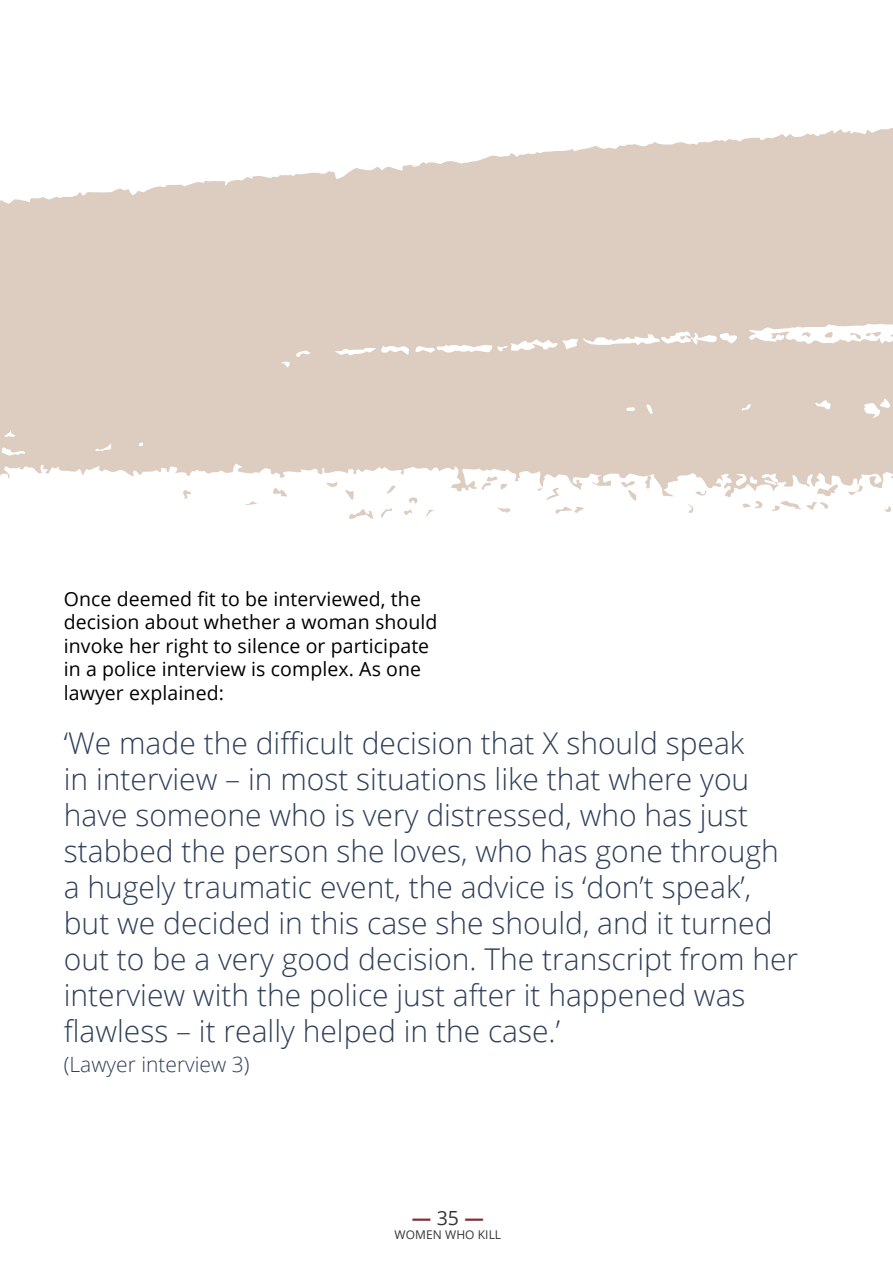
<style>
.page{position:relative;width:893px;height:1263px;background:#fff}
.page>*{position:absolute;margin:0;border:0;box-sizing:border-box;transform-origin:0 0}
.t1{font:300 30px/36px "Open Sans";color:#2e3f59}
.t2{font:300 21px "Open Sans";color:#2e3f59}
.t3{font:19.5px/23.4px "Open Sans";letter-spacing:.005em;color:#000}
.t4{font:700 19.5px "Open Sans";color:#7e3238}
.t5{font:12px "Open Sans";letter-spacing:.005em;color:#353535}
.s1{font-weight:400;color:#353535}
</style>
<div class="page">
<svg style="left:0;top:128px;width:893px;height:372px;fill:#ddcdc0"></svg>
<svg style="left:349px;top:509px;width:24px;height:10px"></svg>
<svg style="left:273px;top:487px;width:14px;height:10px"></svg>
<svg style="left:847px;top:485px;width:16px;height:10px"></svg>
<svg style="left:546px;top:487px;width:13px;height:13px"></svg>
<svg style="left:497px;top:507px;width:13px;height:6px"></svg>
<svg style="left:408px;top:497px;width:10px;height:7px"></svg>
<svg style="left:555px;top:506px;width:29px;height:8px"></svg>
<svg style="left:644px;top:475px;width:8px;height:13px"></svg>
<svg style="left:824px;top:331px;width:10px;height:7px"></svg>
<svg style="left:890px;top:334px;width:3px;height:4px"></svg>
<svg style="left:403px;top:510px;width:10px;height:5px"></svg>
<svg style="left:344px;top:490px;width:10px;height:10px"></svg>
<svg style="left:182px;top:490px;width:9px;height:9px"></svg>
<svg style="left:385px;top:486px;width:11px;height:8px"></svg>
<svg style="left:695px;top:490px;width:11px;height:6px"></svg>
<svg style="left:800px;top:331px;width:11px;height:7px"></svg>
<svg style="left:426px;top:510px;width:8px;height:7px"></svg>
<svg style="left:245px;top:501px;width:13px;height:4px"></svg>
<svg style="left:621px;top:481px;width:15px;height:20px"></svg>
<svg style="left:326px;top:482px;width:12px;height:5px"></svg>
<svg style="left:688px;top:504px;width:5px;height:9px"></svg>
<svg style="left:771px;top:484px;width:67px;height:27px"></svg>
<svg style="left:884px;top:506px;width:7px;height:6px"></svg>
<svg style="left:381px;top:508px;width:11px;height:10px"></svg>
<svg style="left:742px;top:501px;width:21px;height:7px"></svg>
<svg style="left:890px;top:476px;width:3px;height:9px"></svg>
<svg style="left:850px;top:332px;width:31px;height:8px"></svg>
<svg style="left:481px;top:475px;width:27px;height:16px"></svg>
<svg style="left:680px;top:335px;width:11px;height:5px"></svg>
<p class="t3" style="left:64px;top:587px;width:375px">Once deemed fit to be interviewed, the decision about whether a woman should invoke her right to silence or participate in a police interview is complex. As one lawyer explained:</p>
<p class="t1" style="left:64px;top:725px;width:736px">‘We made the difficult decision that X should speak<br>in interview – in most situations like that where you have someone who is very distressed, who has just stabbed the person she loves, who has gone through a hugely traumatic event, the advice is ‘don’t speak’, but we decided in this case she should, and it turned out to be a very good decision. The transcript from her interview with the police just after it happened was flawless – it really helped in the case.’</p>
<p class="t2" style="left:64px;top:1050px;width:187px">(Lawyer interview 3)</p>
<p class="t4" style="left:412px;top:1204px;width:73px">—<span class="s1">35</span>—</p>
<p class="t5" style="left:395px;top:1226px;width:108px">WOMEN WHO KILL</p>
</div>
